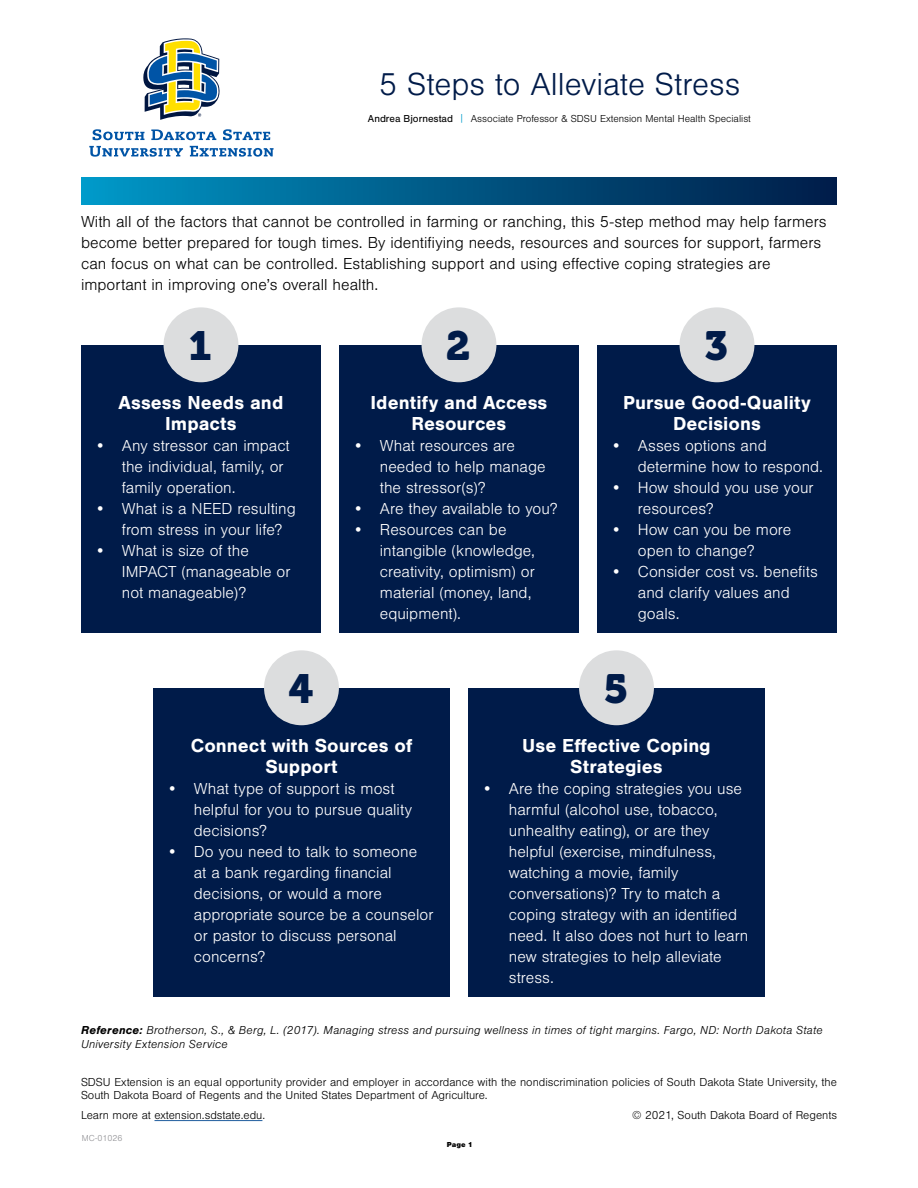
<style>
.page{position:relative;width:918px;height:1188px;background:#fff}
.page>*{position:absolute;margin:0;border:0;box-sizing:border-box;transform-origin:0 0}
.H2-NumberHeading{font:40.5px "Museo 900";color:#001b49}
.H1-Title{font:300 33px "Nimbus San";color:#001b49}
.H3-Subheading{font:700 19.5px/21.5px "Nimbus San";color:#fff;text-align:center}
.t1{font:300 16.5px/21px "Nimbus San";color:#fff}
.P-BodyCopy{font:300 16.5px/21px "Nimbus San";color:#000}
.P-NDS{font:300 12px/13.2px "Nimbus San";color:#000}
.P-Reference{font:italic 300 12px/13.2px "Nimbus San";letter-spacing:.015em;color:#000}
.P-Author{font:300 10.5px "Nimbus San";color:#000}
.P-PubNumber{font:300 9px "Nimbus San";color:#919195}
.t2{font:900 7.5px "Nimbus San";color:#000}
.s1{font-weight:400}
.s2{color:#009ccb}
.s3{font-weight:700}
</style>
<div class="page">
<svg style="left:143px;top:38px;width:77px;height:82px"></svg>
<svg style="left:93px;top:129px;width:51px;height:11px"></svg>
<svg style="left:151px;top:129px;width:65px;height:11px"></svg>
<svg style="left:223px;top:129px;width:47px;height:11px"></svg>
<svg style="left:190px;top:146px;width:84px;height:11px"></svg>
<svg style="left:89px;top:146px;width:94px;height:11px"></svg>
<div style="left:81px;top:177px;width:756px;height:27px;background:linear-gradient(to right,#0097c6,#001a46)"></div>
<div style="left:81px;top:345px;width:240px;height:288px;background:#001b49"></div>
<div style="left:164px;top:307px;width:74px;height:75px;background:#dcddde;border-radius:50%"></div>
<div style="left:339px;top:345px;width:240px;height:288px;background:#001b49"></div>
<div style="left:422px;top:307px;width:74px;height:75px;background:#dcddde;border-radius:50%"></div>
<div style="left:597px;top:345px;width:240px;height:288px;background:#001b49"></div>
<div style="left:680px;top:307px;width:74px;height:75px;background:#dcddde;border-radius:50%"></div>
<div style="left:153px;top:688px;width:297px;height:309px;background:#001b49"></div>
<div style="left:264px;top:650px;width:75px;height:75px;background:#dcddde;border-radius:50%"></div>
<div style="left:468px;top:688px;width:297px;height:309px;background:#001b49"></div>
<div style="left:579px;top:650px;width:75px;height:75px;background:#dcddde;border-radius:50%"></div>
<hr style="left:154px;top:1120px;width:108px;height:1px;background:#215e9e">
<h1 class="H1-Title" style="left:379px;top:67px;width:363px">5 Steps to Alleviate Stress</h1>
<p class="P-Author" style="left:368px;top:113px;width:385px"><span class="s1">Andrea Bjornestad</span> <span class="s2">|</span> Associate Professor &amp; SDSU Extension Mental Health Specialist</p>
<p class="P-BodyCopy" style="left:81px;top:212px;width:747px">With all of the factors that cannot be controlled in farming or ranching, this 5-step method may help farmers become better prepared for tough times. By identifiying needs, resources and sources for support, farmers can focus on what can be controlled. Establishing support and using effective coping strategies are important in improving one’s overall health.</p>
<h2 class="H2-NumberHeading" style="left:189px;top:323px;width:25px">1</h2>
<h3 class="H3-Subheading" style="left:119px;top:392px;width:166px">Assess Needs and<br>Impacts</h3>
<p class="t1" style="left:122px;top:436px;width:169px;text-indent:-27px">• Any stressor can impact the individual, family, or family operation.</p>
<p class="t1" style="left:122px;top:499px;width:176px;text-indent:-27px">• What is a NEED resulting from stress in your life?</p>
<p class="t1" style="left:122px;top:541px;width:170px;text-indent:-27px">• What is size of the<br>IMPACT (manageable or not manageable)?</p>
<h2 class="H2-NumberHeading" style="left:446px;top:323px;width:26px">2</h2>
<h3 class="H3-Subheading" style="left:371px;top:392px;width:178px">Identify and Access<br>Resources</h3>
<p class="t1" style="left:380px;top:436px;width:167px;text-indent:-27px">• What resources are needed to help manage the stressor(s)?</p>
<p class="t1" style="left:353px;top:499px;width:206px">• Are they available to you?</p>
<p class="t1" style="left:380px;top:520px;width:157px;text-indent:-27px">• Resources can be intangible (knowledge, creativity, optimism) or material (money, land, equipment).</p>
<h2 class="H2-NumberHeading" style="left:705px;top:323px;width:25px">3</h2>
<h3 class="H3-Subheading" style="left:623px;top:392px;width:189px">Pursue Good-Quality<br>Decisions</h3>
<p class="t1" style="left:638px;top:436px;width:187px;text-indent:-27px">• Asses options and determine how to respond.</p>
<p class="t1" style="left:638px;top:478px;width:177px;text-indent:-27px">• How should you use your resources?</p>
<p class="t1" style="left:611px;top:520px;width:182px;text-align:center">• How can you be more open to change?</p>
<p class="t1" style="left:638px;top:562px;width:182px;text-indent:-27px">• Consider cost vs. benefits and clarify values and goals.</p>
<h2 class="H2-NumberHeading" style="left:288px;top:666px;width:26px">4</h2>
<h3 class="H3-Subheading" style="left:191px;top:735px;width:223px">Connect with Sources of<br>Support</h3>
<p class="t1" style="left:194px;top:779px;width:220px;text-indent:-27px">• What type of support is most helpful for you to pursue quality decisions?</p>
<p class="t1" style="left:194px;top:842px;width:241px;text-indent:-27px">• Do you need to talk to someone at a bank regarding financial decisions, or would a more appropriate source be a counselor or pastor to discuss personal concerns?</p>
<h2 class="H2-NumberHeading" style="left:603px;top:666px;width:26px">5</h2>
<h3 class="H3-Subheading" style="left:522px;top:735px;width:190px">Use Effective Coping<br>Strategies</h3>
<p class="t1" style="left:482px;top:779px;width:13px">•</p>
<p class="t1" style="left:509px;top:779px;width:241px">Are the coping strategies you use harmful (alcohol use, tobacco, unhealthy eating), or are they helpful (exercise, mindfulness, watching a movie, family conversations)? Try to match a coping strategy with an identified need. It also does not hurt to learn new strategies to help alleviate stress.</p>
<p class="P-Reference" style="left:81px;top:1024px;width:743px"><span class="s3">Reference:</span> Brotherson, S., &amp; Berg, L. (2017). Managing stress and pursuing wellness in times of tight margins. Fargo, ND: North Dakota State<br>University Extension Service</p>
<p class="P-NDS" style="left:81px;top:1076px;width:758px">SDSU Extension is an equal opportunity provider and employer in accordance with the nondiscrimination policies of South Dakota State University, the<br>South Dakota Board of Regents and the United States Department of Agriculture.</p>
<p class="P-NDS" style="left:81px;top:1109px;width:186px">Learn more at extension.sdstate.edu.</p>
<p class="P-NDS" style="left:632px;top:1109px;width:207px">© 2021, South Dakota Board of Regents</p>
<p class="P-PubNumber" style="left:82px;top:1133px;width:42px">MC-01026</p>
<p class="t2" style="left:447px;top:1140px;width:27px">Page 1</p>
</div>
